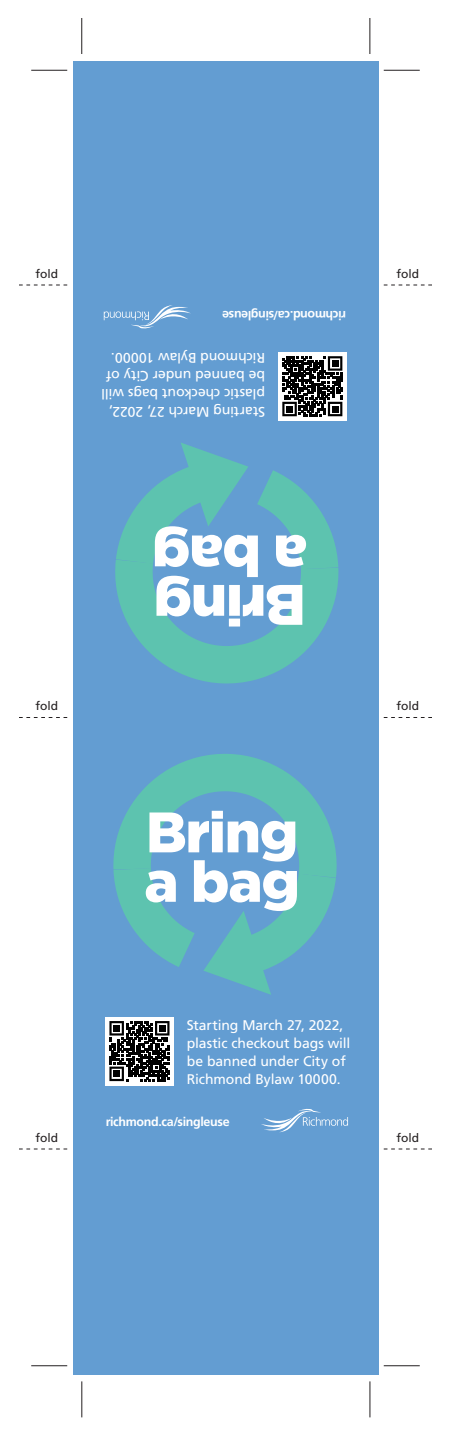
<style>
.page{position:relative;width:450px;height:1440px;background:#fff}
.page>*{position:absolute;margin:0;border:0;box-sizing:border-box;transform-origin:0 0}
.t1{font:900 57px "Gotham";letter-spacing:-.02em;color:#fff}
.t2{font:14px/18px "Frutiger LT Std";letter-spacing:-.005em;color:#fff}
.t3{font:700 12.5px "Frutiger LT Std";letter-spacing:-.03em;color:#fff}
.t4{font:12px "Frutiger LT Std";color:#231f20}
</style>
<div class="page">
<div style="left:73px;top:61px;width:306px;height:1314px;background:#639dd2"></div>
<svg style="left:384px;top:717px;width:48px;height:1px"></svg>
<svg style="left:19px;top:717px;width:48px;height:1px"></svg>
<hr style="left:370px;top:18px;width:1px;height:36px;background:#231f20">
<svg style="left:384px;top:1148px;width:48px;height:2px"></svg>
<svg style="left:19px;top:1148px;width:48px;height:2px"></svg>
<svg style="left:384px;top:284px;width:48px;height:2px"></svg>
<svg style="left:19px;top:284px;width:48px;height:2px"></svg>
<hr style="left:82px;top:18px;width:1px;height:36px;background:#231f20">
<hr style="left:31px;top:70px;width:36px;height:1px;background:#231f20">
<hr style="left:384px;top:70px;width:36px;height:1px;background:#231f20">
<hr style="left:31px;top:1366px;width:36px;height:1px;background:#231f20">
<hr style="left:384px;top:1366px;width:36px;height:1px;background:#231f20">
<hr style="left:370px;top:1381px;width:1px;height:36px;background:#231f20">
<hr style="left:82px;top:1381px;width:1px;height:36px;background:#231f20">
<svg style="left:120px;top:603px;width:213px;height:81px"></svg>
<svg style="left:115px;top:470px;width:66px;height:133px"></svg>
<svg style="left:181px;top:443px;width:158px;height:164px"></svg>
<div style="left:278px;top:352px;width:69px;height:68px;background:#fff"></div>
<svg style="left:282px;top:356px;width:60px;height:60px"></svg>
<div style="left:286px;top:406px;width:7px;height:6px;background:#000"></div>
<div style="left:332px;top:360px;width:6px;height:7px;background:#000"></div>
<svg style="left:104px;top:305px;width:87px;height:24px"></svg>
<svg style="left:119px;top:754px;width:213px;height:80px"></svg>
<svg style="left:271px;top:834px;width:66px;height:133px"></svg>
<svg style="left:113px;top:830px;width:158px;height:165px"></svg>
<div style="left:105px;top:1017px;width:69px;height:68px;background:#fff"></div>
<svg style="left:109px;top:1021px;width:61px;height:60px"></svg>
<svg style="left:261px;top:1109px;width:87px;height:23px"></svg>
<p class="t4" style="left:35px;top:266px;width:24px">fold</p>
<p class="t4" style="left:397px;top:266px;width:24px">fold</p>
<p class="t3" style="left:346px;top:323px;width:125px;rotate:-180deg">richmond.ca/singleuse</p>
<p class="t2" style="left:265px;top:421px;width:165px;rotate:-180deg">Starting March 27, 2022, plastic checkout bags will be banned under City of<br>Richmond Bylaw 10000.</p>
<p class="t1" style="left:308px;top:595px;width:157px;rotate:-180deg">a bag</p>
<p class="t1" style="left:306px;top:644px;width:154px;rotate:-180deg">Bring</p>
<p class="t4" style="left:35px;top:699px;width:24px">fold</p>
<p class="t4" style="left:397px;top:699px;width:24px">fold</p>
<p class="t1" style="left:146px;top:793px;width:154px">Bring</p>
<p class="t1" style="left:144px;top:842px;width:157px">a bag</p>
<p class="t2" style="left:187px;top:1016px;width:165px">Starting March 27, 2022, plastic checkout bags will be banned under City of<br>Richmond Bylaw 10000.</p>
<p class="t3" style="left:106px;top:1115px;width:125px">richmond.ca/singleuse</p>
<p class="t4" style="left:35px;top:1130px;width:24px">fold</p>
<p class="t4" style="left:397px;top:1130px;width:24px">fold</p>
</div>
